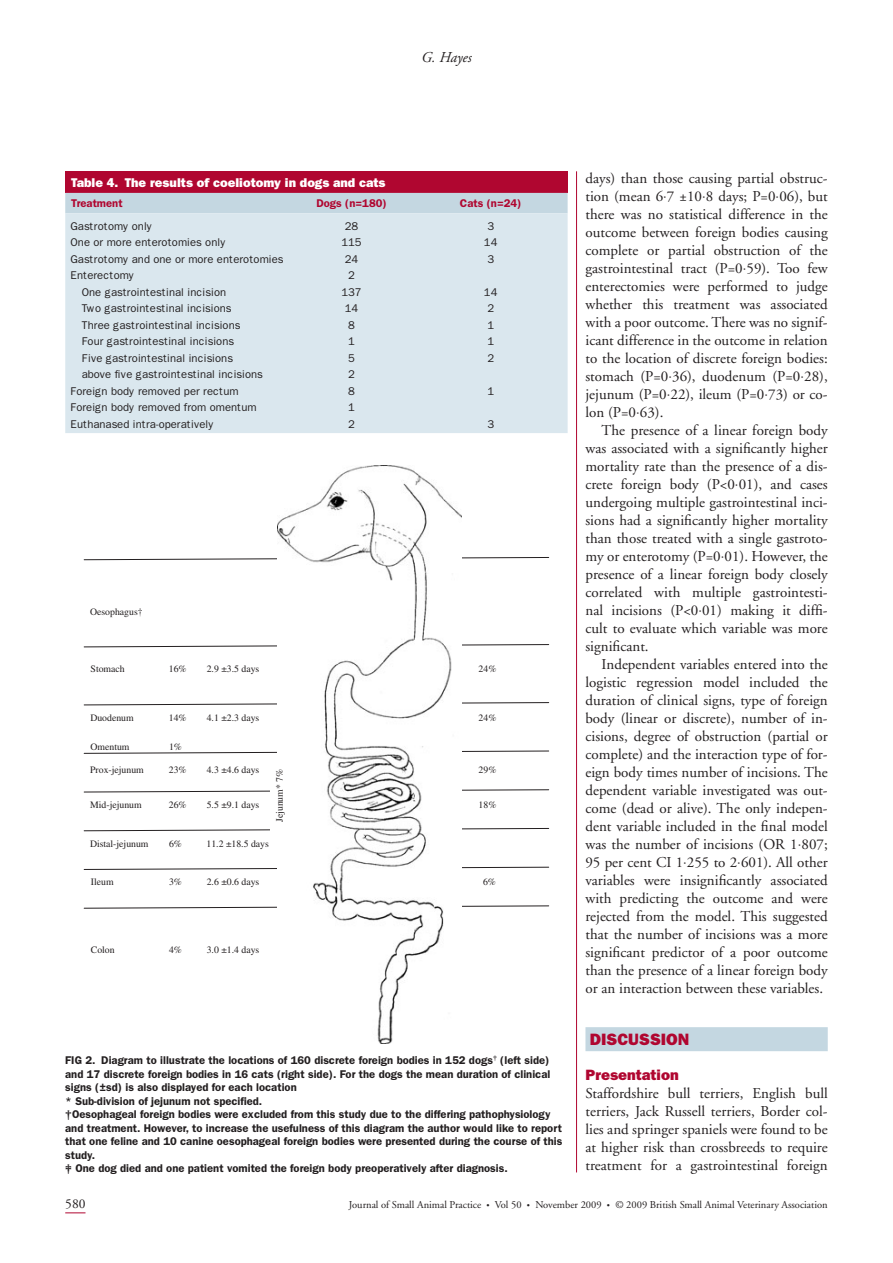
<style>
.page{position:relative;width:893px;height:1263px;background:#fff}
.page>*{position:absolute;margin:0;border:0;box-sizing:border-box;transform-origin:0 0}
.t1{font:800 16.5px "Franklin Gothic";color:#b00630}
.t2{font:15px/18px "Adobe Garamond";color:#231f20;text-align:justify}
.t3{font:800 15px "Franklin Gothic";color:#b00630}
.t4{font:italic 15px "Adobe Garamond";letter-spacing:-.005em;color:#231f20}
.t5{font:13.5px "Adobe Garamond";color:#231f20}
.t6{font:800 12.75px "Franklin Gothic";color:#fff}
.t7{font:600 11.25px/13.5px "Franklin Gothic";color:#231f20}
.t8{font:11.25px "Franklin Gothic";color:#231f20}
.t9{font:600 11.25px "Franklin Gothic";color:#b00630}
.t10{font:10.5px "Adobe Garamond";color:#231f20}
.t11{font:9.75px "Times";color:#231f20}
.s1{font-size:8.25px}
</style>
<div class="page">
<svg style="left:65px;top:1212px;width:21px;height:1px"></svg>
<hr style="left:576px;top:171px;width:1px;height:1001px;background:#b00630">
<div style="left:585px;top:1027px;width:243px;height:24px;background:#c4d7e1"></div>
<div style="left:65px;top:171px;width:503px;height:22px;background:#b00630"></div>
<div style="left:65px;top:193px;width:503px;height:20px;background:#c4d7e1"></div>
<div style="left:65px;top:213px;width:503px;height:220px;background:#dae7ee"></div>
<svg style="left:84px;top:557px;width:465px;height:91px"></svg>
<svg style="left:84px;top:702px;width:465px;height:207px"></svg>
<div style="left:271px;top:786px;width:14px;height:49px;background:#fff"></div>
<img style="left:278px;top:465px;width:184px;height:579px">
<p class="t4" style="left:421px;top:51px;width:52px">G. Hayes</p>
<p class="t6" style="left:71px;top:178px;width:316px">Table 4. The results of coeliotomy in dogs and cats</p>
<p class="t9" style="left:71px;top:200px;width:53px">Treatment</p>
<p class="t9" style="left:316px;top:200px;width:72px">Dogs (n=180)</p>
<p class="t9" style="left:460px;top:200px;width:63px">Cats (n=24)</p>
<p class="t8" style="left:70px;top:222px;width:83px">Gastrotomy only</p>
<p class="t8" style="left:345px;top:222px;width:15px">28</p>
<p class="t8" style="left:487px;top:222px;width:8px">3</p>
<p class="t8" style="left:70px;top:239px;width:157px">One or more enterotomies only</p>
<p class="t8" style="left:341px;top:239px;width:22px">115</p>
<p class="t8" style="left:484px;top:239px;width:15px">14</p>
<p class="t8" style="left:70px;top:255px;width:215px">Gastrotomy and one or more enterotomies</p>
<p class="t8" style="left:345px;top:255px;width:15px">24</p>
<p class="t8" style="left:487px;top:255px;width:8px">3</p>
<p class="t8" style="left:70px;top:272px;width:65px">Enterectomy</p>
<p class="t8" style="left:348px;top:272px;width:8px">2</p>
<p class="t8" style="left:82px;top:288px;width:146px">One gastrointestinal incision</p>
<p class="t8" style="left:341px;top:288px;width:22px">137</p>
<p class="t8" style="left:484px;top:288px;width:15px">14</p>
<p class="t8" style="left:82px;top:305px;width:151px">Two gastrointestinal incisions</p>
<p class="t8" style="left:345px;top:305px;width:15px">14</p>
<p class="t8" style="left:487px;top:305px;width:8px">2</p>
<p class="t8" style="left:82px;top:321px;width:160px">Three gastrointestinal incisions</p>
<p class="t8" style="left:348px;top:321px;width:8px">8</p>
<p class="t8" style="left:487px;top:321px;width:8px">1</p>
<p class="t8" style="left:82px;top:338px;width:154px">Four gastrointestinal incisions</p>
<p class="t8" style="left:348px;top:338px;width:8px">1</p>
<p class="t8" style="left:487px;top:338px;width:8px">1</p>
<p class="t8" style="left:82px;top:354px;width:153px">Five gastrointestinal incisions</p>
<p class="t8" style="left:348px;top:354px;width:8px">5</p>
<p class="t8" style="left:487px;top:354px;width:8px">2</p>
<p class="t8" style="left:82px;top:371px;width:183px">above five gastrointestinal incisions</p>
<p class="t8" style="left:348px;top:371px;width:8px">2</p>
<p class="t8" style="left:70px;top:387px;width:170px">Foreign body removed per rectum</p>
<p class="t8" style="left:348px;top:387px;width:8px">8</p>
<p class="t8" style="left:487px;top:387px;width:8px">1</p>
<p class="t8" style="left:70px;top:404px;width:188px">Foreign body removed from omentum</p>
<p class="t8" style="left:348px;top:404px;width:8px">1</p>
<p class="t8" style="left:70px;top:420px;width:145px">Euthanased intra-operatively</p>
<p class="t8" style="left:348px;top:420px;width:8px">2</p>
<p class="t8" style="left:487px;top:420px;width:8px">3</p>
<p class="t11" style="left:90px;top:608px;width:54px">Oesophagus†</p>
<p class="t11" style="left:91px;top:666px;width:36px">Stomach</p>
<p class="t11" style="left:169px;top:666px;width:19px">16%</p>
<p class="t11" style="left:207px;top:666px;width:54px">2.9 ±3.5 days</p>
<p class="t11" style="left:479px;top:666px;width:19px">24%</p>
<p class="t11" style="left:90px;top:714px;width:45px">Duodenum</p>
<p class="t11" style="left:169px;top:714px;width:19px">14%</p>
<p class="t11" style="left:207px;top:714px;width:54px">4.1 ±2.3 days</p>
<p class="t11" style="left:479px;top:714px;width:19px">24%</p>
<p class="t11" style="left:90px;top:743px;width:41px">Omentum</p>
<p class="t11" style="left:169px;top:743px;width:15px">1%</p>
<p class="t11" style="left:90px;top:766px;width:55px">Prox-jejunum</p>
<p class="t11" style="left:169px;top:766px;width:19px">23%</p>
<p class="t11" style="left:207px;top:766px;width:54px">4.3 ±4.6 days</p>
<p class="t11" style="left:479px;top:766px;width:19px">29%</p>
<p class="t11" style="left:90px;top:801px;width:53px">Mid-jejunum</p>
<p class="t11" style="left:169px;top:801px;width:19px">26%</p>
<p class="t11" style="left:207px;top:801px;width:54px">5.5 ±9.1 days</p>
<p class="t11" style="left:479px;top:801px;width:19px">18%</p>
<p class="t11" style="left:90px;top:840px;width:60px">Distal-jejunum</p>
<p class="t11" style="left:169px;top:840px;width:15px">6%</p>
<p class="t11" style="left:206px;top:840px;width:64px">11.2 ±18.5 days</p>
<p class="t11" style="left:91px;top:878px;width:24px">Ileum</p>
<p class="t11" style="left:169px;top:878px;width:15px">3%</p>
<p class="t11" style="left:207px;top:878px;width:54px">2.6 ±0.6 days</p>
<p class="t11" style="left:483px;top:878px;width:15px">6%</p>
<p class="t11" style="left:276px;top:822px;width:55px;rotate:-90deg">Jejunum* 7%</p>
<p class="t11" style="left:91px;top:946px;width:25px">Colon</p>
<p class="t11" style="left:169px;top:946px;width:15px">4%</p>
<p class="t11" style="left:207px;top:946px;width:54px">3.0 ±1.4 days</p>
<p class="t7" style="left:65px;top:1054px;width:499px">FIG 2. Diagram to illustrate the locations of 160 discrete foreign bodies in 152 dogs<sup>‡</sup> (left side) and 17 discrete foreign bodies in 16 cats (right side). For the dogs the mean duration of clinical signs (±sd) is also displayed for each location<br>* Sub-division of jejunum not specified.<br>†Oesophageal foreign bodies were excluded from this study due to the differing pathophysiology and treatment. However, to increase the usefulness of this diagram the author would like to report that one feline and 10 canine oesophageal foreign bodies were presented during the course of this study.<br>‡ One dog died and one patient vomited the foreign body preoperatively after diagnosis.</p>
<p class="t2" style="left:585px;top:171px;width:244px">days) than those causing partial obstruc&shy;tion (mean 6⋅7 ±10⋅8 days; P=0⋅06), but there was no statistical difference in the outcome between foreign bodies causing complete or partial obstruction of the gastrointestinal tract (P=0⋅59). Too few enterectomies were performed to judge whether this treatment was associated with a poor outcome. There was no signif&shy;icant difference in the outcome in relation to the location of discrete foreign bodies: stomach (P=0⋅36), duodenum (P=0⋅28), jejunum (P=0⋅22), ileum (P=0⋅73) or co&shy;lon (P=0⋅63).</p>
<p class="t2" style="left:585px;top:423px;width:244px;text-indent:16px">The presence of a linear foreign body was associated with a significantly higher mortality rate than the presence of a dis&shy;crete foreign body (P&lt;0⋅01), and cases undergoing multiple gastrointestinal inci&shy;sions had a significantly higher mortality than those treated with a single gastroto&shy;my or enterotomy (P=0⋅01). However, the presence of a linear foreign body closely correlated with multiple gastrointesti&shy;nal incisions (P&lt;0⋅01) making it diffi&shy;cult to evaluate which variable was more significant.</p>
<p class="t2" style="left:585px;top:657px;width:244px;text-indent:16px">Independent variables entered into the logistic regression model included the duration of clinical signs, type of foreign body (linear or discrete), number of in&shy;cisions, degree of obstruction (partial or complete) and the interaction type of for&shy;eign body times number of incisions. The dependent variable investigated was out&shy;come (dead or alive). The only indepen&shy;dent variable included in the final model was the number of incisions (OR 1⋅807; 95 per cent CI 1⋅255 to 2⋅601). All other variables were insignificantly associated with predicting the outcome and were rejected from the model. This suggested that the number of incisions was a more significant predictor of a poor outcome than the presence of a linear foreign body or an interaction between these variables.</p>
<p class="t1" style="left:590px;top:1033px;width:101px">DISCUSSION</p>
<p class="t3" style="left:585px;top:1070px;width:95px">Presentation</p>
<p class="t2" style="left:585px;top:1086px;width:244px">Staffordshire bull terriers, English bull terriers, Jack Russell terriers, Border col&shy;lies and springer spaniels were found to be at higher risk than crossbreeds to require treatment for a gastrointestinal foreign</p>
<p class="t5" style="left:65px;top:1199px;width:22px">580</p>
<p class="t10" style="left:349px;top:1201px;width:480px">Journal of Small Animal Practice <span class="s1">•</span> Vol 50 <span class="s1">•</span> November 2009 <span class="s1">•</span> © 2009 British Small Animal Veterinary Association</p>
</div>
